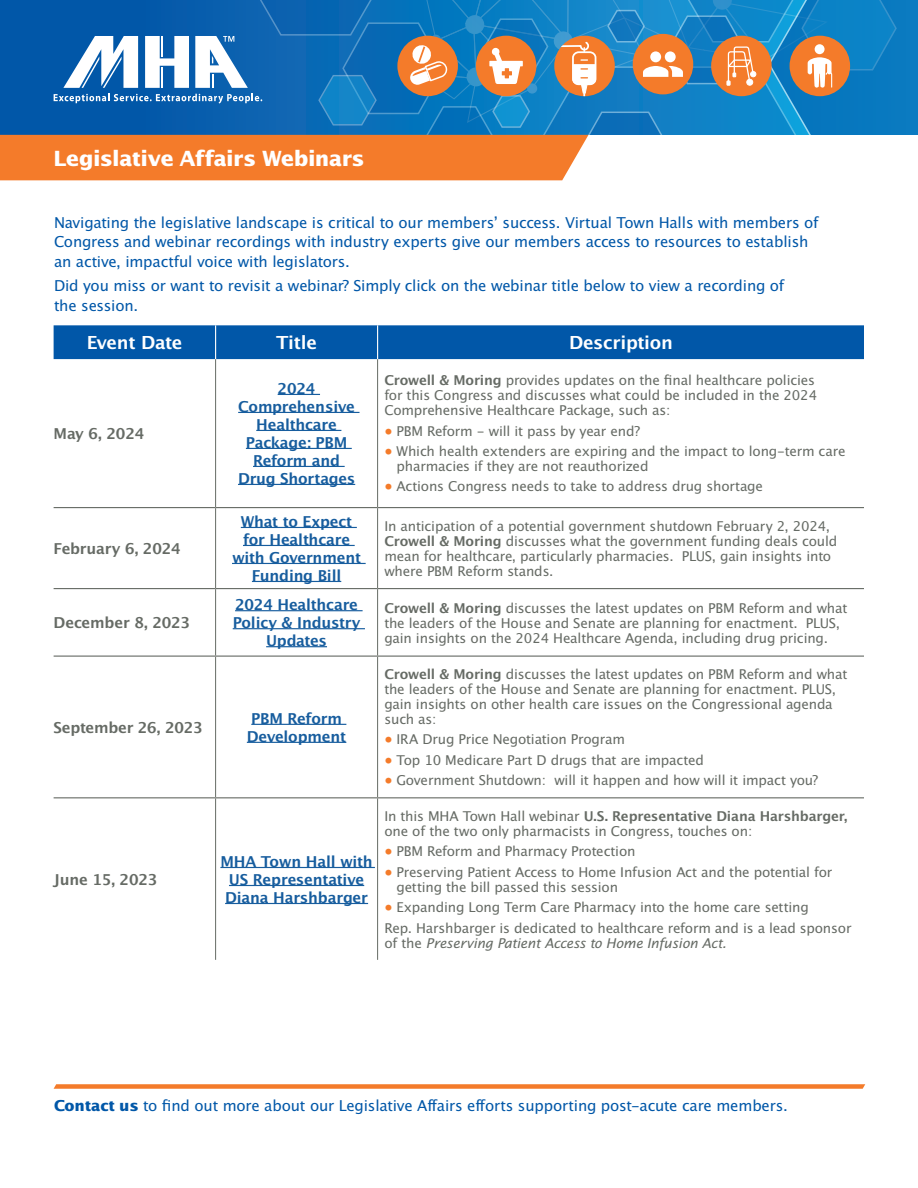
<style>
.page{position:relative;width:918px;height:1188px;background:#fff}
.page>*{position:absolute;margin:0;border:0;box-sizing:border-box;transform-origin:0 0}
.t1{font:700 21px "Lucida San";letter-spacing:-.025em;color:#fff}
.t2{font:18px "Lucida San Dem";letter-spacing:-.01em;color:#fff}
.t3{font:18px "Lucida San Dem";letter-spacing:-.03em;color:#fff}
.t4{font:15px/19.5px "Lucida San Rom";letter-spacing:-.01em;color:#0157a8}
.t5{font:15px/18px "Lucida San Dem";letter-spacing:-.01em;color:#175d9e;text-align:center}
.t6{font:15px "Lucida San Dem";letter-spacing:-.01em;color:#666b65}
.t7{font:13.5px/15px "Lucida San Rom";letter-spacing:-.01em;color:#666b65}
.t8{font:13.5px "Lucida San Dem";letter-spacing:-.01em;color:#666b65}
.t9{font:13.5px "Lucida San Rom Ita";letter-spacing:-.01em;color:#666b65}
.s1{font-family:"Lucida San Dem"}
.s2{color:#f47b2a}
.s3{font-family:"Lucida San Rom"}
.s4{font-family:"Lucida San";font-weight:700}
</style>
<div class="page">
<svg style="left:0;top:0;width:918px;height:180px;background:#6888a1"></svg>
<div style="left:55px;top:1084px;width:809px;height:5px;background:#f47b2a"></div>
<div style="left:54px;top:325px;width:810px;height:34px;background:#0157a8"></div>
<hr style="left:215px;top:359px;width:1px;height:148px;background:#666b65">
<hr style="left:377px;top:359px;width:1px;height:148px;background:#666b65">
<hr style="left:215px;top:508px;width:1px;height:80px;background:#666b65">
<hr style="left:377px;top:508px;width:1px;height:80px;background:#666b65">
<hr style="left:215px;top:589px;width:1px;height:67px;background:#666b65">
<hr style="left:377px;top:589px;width:1px;height:67px;background:#666b65">
<hr style="left:215px;top:657px;width:1px;height:140px;background:#666b65">
<hr style="left:377px;top:657px;width:1px;height:140px;background:#666b65">
<hr style="left:215px;top:798px;width:1px;height:162px;background:#666b65">
<hr style="left:377px;top:798px;width:1px;height:162px;background:#666b65">
<hr style="left:215px;top:325px;width:1px;height:34px;background:#fff">
<hr style="left:377px;top:325px;width:1px;height:34px;background:#fff">
<hr style="left:54px;top:507px;width:162px;height:1px;background:#666b65">
<hr style="left:216px;top:507px;width:162px;height:1px;background:#666b65">
<hr style="left:378px;top:507px;width:486px;height:1px;background:#666b65">
<hr style="left:54px;top:588px;width:162px;height:1px;background:#666b65">
<hr style="left:216px;top:588px;width:162px;height:1px;background:#666b65">
<hr style="left:378px;top:588px;width:486px;height:1px;background:#666b65">
<hr style="left:54px;top:797px;width:162px;height:1px;background:#666b65">
<hr style="left:216px;top:797px;width:162px;height:1px;background:#666b65">
<hr style="left:378px;top:797px;width:486px;height:1px;background:#666b65">
<hr style="left:54px;top:656px;width:162px;height:1px;background:#666b65">
<hr style="left:216px;top:656px;width:162px;height:1px;background:#666b65">
<hr style="left:378px;top:656px;width:486px;height:1px;background:#666b65">
<hr style="left:278px;top:394px;width:42px;height:1px;background:#175d9e">
<hr style="left:238px;top:412px;width:122px;height:1px;background:#175d9e">
<hr style="left:256px;top:430px;width:85px;height:1px;background:#175d9e">
<hr style="left:246px;top:448px;width:106px;height:1px;background:#175d9e">
<hr style="left:253px;top:466px;width:92px;height:1px;background:#175d9e">
<hr style="left:238px;top:484px;width:117px;height:1px;background:#175d9e">
<hr style="left:241px;top:527px;width:116px;height:1px;background:#175d9e">
<hr style="left:243px;top:545px;width:112px;height:1px;background:#175d9e">
<hr style="left:232px;top:563px;width:134px;height:1px;background:#175d9e">
<hr style="left:252px;top:581px;width:89px;height:1px;background:#175d9e">
<hr style="left:235px;top:610px;width:128px;height:1px;background:#175d9e">
<hr style="left:233px;top:628px;width:132px;height:1px;background:#175d9e">
<hr style="left:266px;top:646px;width:61px;height:1px;background:#175d9e">
<hr style="left:251px;top:724px;width:95px;height:1px;background:#175d9e">
<hr style="left:247px;top:742px;width:99px;height:1px;background:#175d9e">
<hr style="left:220px;top:867px;width:155px;height:1px;background:#175d9e">
<hr style="left:229px;top:885px;width:135px;height:1px;background:#175d9e">
<hr style="left:225px;top:903px;width:143px;height:1px;background:#175d9e">
<h1 class="t1" style="left:54px;top:144px;width:313px">Legislative Affairs Webinars</h1>
<p class="t4" style="left:54px;top:213px;width:766px">Navigating the legislative landscape is critical to our members’ success. Virtual Town Halls with members of<br>Congress and webinar recordings with industry experts give our members access to resources to establish an active, impactful voice with legislators.</p>
<p class="t4" style="left:54px;top:277px;width:732px">Did you miss or want to revisit a webinar? Simply click on the webinar title below to view a recording of the session.</p>
<h2 class="t3" style="left:87px;top:332px;width:97px">Event Date</h2>
<h2 class="t2" style="left:276px;top:332px;width:43px">Title</h2>
<h2 class="t2" style="left:569px;top:332px;width:106px">Description</h2>
<p class="t6" style="left:54px;top:424px;width:92px">May 6, 2024</p>
<p class="t6" style="left:54px;top:539px;width:129px">February 6, 2024</p>
<p class="t6" style="left:54px;top:613px;width:138px">December 8, 2023</p>
<p class="t5" style="left:238px;top:380px;width:119px">2024<br>Comprehensive<br>Healthcare<br>Package: PBM<br>Reform and<br>Drug Shortages</p>
<p class="t7" style="left:384px;top:373px;width:434px"><span class="s1">Crowell &amp; Moring</span> provides updates on the final healthcare policies for this Congress and discusses what could be included in the 2024<br>Comprehensive Healthcare Package, such as:</p>
<p class="t7" style="left:384px;top:424px;width:257px"><span class="s2">•</span> PBM Reform - will it pass by year end?</p>
<p class="t7" style="left:397px;top:444px;width:450px;text-indent:-12px"><span class="s2">•</span> Which health extenders are expiring and the impact to long-term care pharmacies if they are not reauthorized</p>
<p class="t7" style="left:384px;top:479px;width:380px"><span class="s2">•</span> Actions Congress needs to take to address drug shortage</p>
<p class="t5" style="left:232px;top:513px;width:131px">What to Expect for Healthcare with Government<br>Funding Bill</p>
<p class="t7" style="left:384px;top:519px;width:455px">In anticipation of a potential government shutdown February 2, 2024, <span class="s1">Crowell &amp; Moring</span> discusses what the government funding deals could mean for healthcare, particularly pharmacies. PLUS, gain insights into where PBM Reform stands.</p>
<p class="t5" style="left:233px;top:597px;width:129px">2024 Healthcare<br>Policy &amp; Industry<br>Updates</p>
<p class="t7" style="left:384px;top:600px;width:465px"><span class="s1">Crowell &amp; Moring</span> discusses the latest updates on PBM Reform and what the leaders of the House and Senate are planning for enactment. PLUS, gain insights on the 2024 Healthcare Agenda, including drug pricing.</p>
<p class="t6" style="left:54px;top:718px;width:151px">September 26, 2023</p>
<p class="t5" style="left:247px;top:710px;width:101px;text-align:left">PBM Reform<br>Development</p>
<p class="t6" style="left:54px;top:870px;width:105px">June 15, 2023</p>
<p class="t5" style="left:220px;top:853px;width:154px">MHA Town Hall with<br>US Representative<br>Diana Harshbarger</p>
<p class="t7" style="left:384px;top:667px;width:465px"><span class="s1">Crowell &amp; Moring</span> discusses the latest updates on PBM Reform and what the leaders of the House and Senate are planning for enactment. PLUS, gain insights on other health care issues on the Congressional agenda such as:</p>
<p class="t7" style="left:384px;top:732px;width:242px"><span class="s2">•</span> IRA Drug Price Negotiation Program</p>
<p class="t7" style="left:384px;top:753px;width:321px"><span class="s2">•</span> Top 10 Medicare Part D drugs that are impacted</p>
<p class="t7" style="left:384px;top:773px;width:435px"><span class="s2">•</span> Government Shutdown: will it happen and how will it impact you?</p>
<p class="t8" style="left:384px;top:808px;width:465px"><span class="s3">In this MHA Town Hall webinar</span> U.S. Representative Diana Harshbarger,</p>
<p class="t7" style="left:384px;top:824px;width:370px">one of the two only pharmacists in Congress, touches on:</p>
<p class="t7" style="left:384px;top:844px;width:253px"><span class="s2">•</span> PBM Reform and Pharmacy Protection</p>
<p class="t7" style="left:397px;top:865px;width:437px;text-indent:-12px"><span class="s2">•</span> Preserving Patient Access to Home Infusion Act and the potential for getting the bill passed this session</p>
<p class="t7" style="left:384px;top:897px;width:469px;line-height:20.4px"><span class="s2">•</span> Expanding Long Term Care Pharmacy into the home care setting<br>Rep. Harshbarger is dedicated to healthcare reform and is a lead sponsor</p>
<p class="t9" style="left:384px;top:935px;width:344px"><span class="s3">of the</span> Preserving Patient Access to Home Infusion Act.</p>
<p class="t4" style="left:54px;top:1096px;width:735px"><span class="s4">Contact us</span> to find out more about our Legislative Affairs efforts supporting post-acute care members.</p>
</div>
